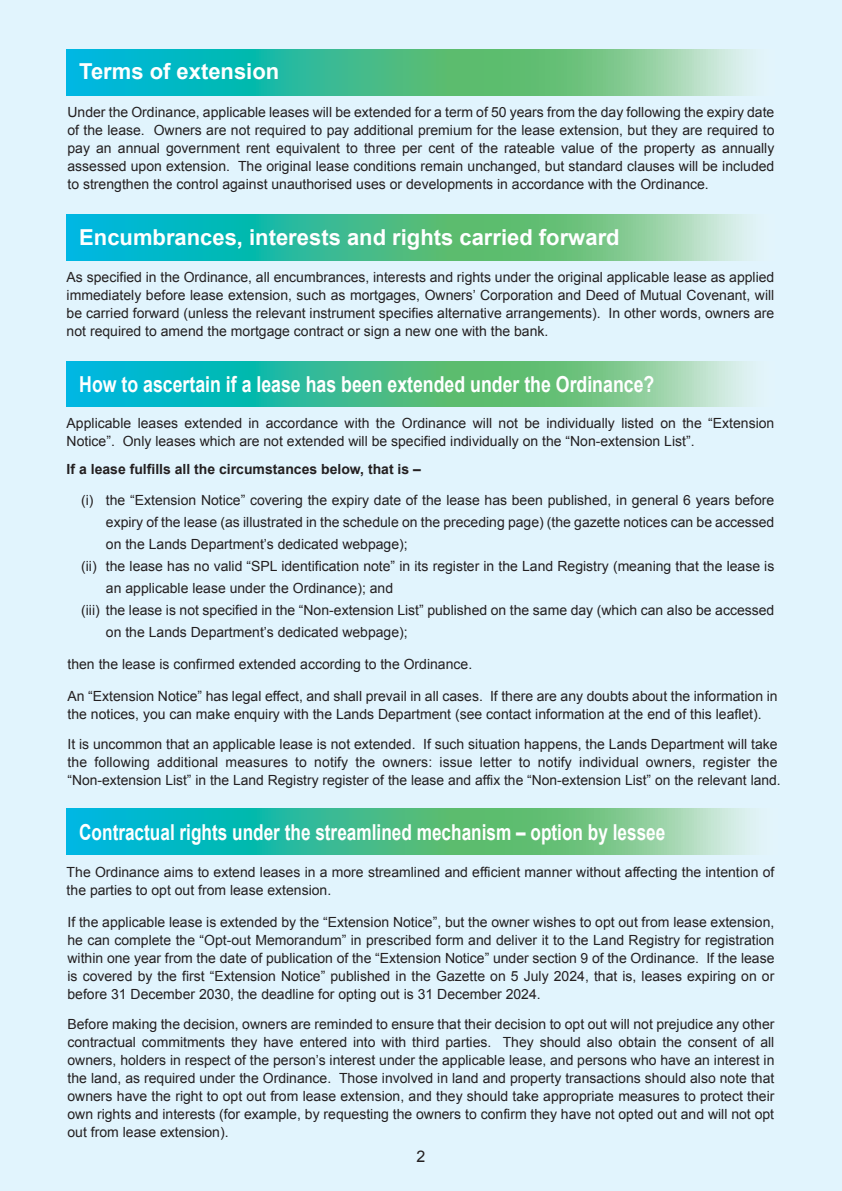
<style>
.page{position:relative;width:842px;height:1191px;background:#e1f4fd}
.page>*{position:absolute;margin:0;border:0;box-sizing:border-box;transform-origin:0 0}
.t1{font:700 22px "Arial";color:#fff}
.t2{font:700 22px "Arial";color:#fff;scale:.78 1}
.t3{font:700 22px "Arial";color:#fff;scale:.81 1}
.t4{font:16px "Arial";color:#231f20}
.t5{font:14px/18px "Arial";color:#231f20;text-align:justify}
.t6{font:700 14px "Arial";color:#231f20}
</style>
<div class="page">
<svg style="left:67px;top:50px;width:683px;height:45px;background:#4cc1a1"></svg>
<svg style="left:67px;top:215px;width:683px;height:45px;background:#4cc1a1"></svg>
<svg style="left:67px;top:361px;width:683px;height:46px;background:#4cc1a1"></svg>
<svg style="left:67px;top:809px;width:686px;height:45px;background:#4bc1a1"></svg>
<h1 class="t1" style="left:79px;top:57px;width:202px">Terms of extension</h1>
<p class="t5" style="left:68px;top:103px;width:708px">Under the Ordinance, applicable leases will be extended for a term of 50 years from the day following the expiry date of the lease. Owners are not required to pay additional premium for the lease extension, but they are required to pay an annual government rent equivalent to three per cent of the rateable value of the property as annually assessed upon extension. The original lease conditions remain unchanged, but standard clauses will be included to strengthen the control against unauthorised uses or developments in accordance with the Ordinance.</p>
<h1 class="t1" style="left:79px;top:222px;width:542px">Encumbrances, interests and rights carried forward</h1>
<p class="t5" style="left:67px;top:268px;width:709px">As specified in the Ordinance, all encumbrances, interests and rights under the original applicable lease as applied immediately before lease extension, such as mortgages, Owners’ Corporation and Deed of Mutual Covenant, will be carried forward (unless the relevant instrument specifies alternative arrangements). In other words, owners are not required to amend the mortgage contract or sign a new one with the bank.</p>
<h1 class="t3" style="left:79px;top:369px;width:711px">How to ascertain if a lease has been extended under the Ordinance?</h1>
<p class="t5" style="left:67px;top:414px;width:709px">Applicable leases extended in accordance with the Ordinance will not be individually listed on the “Extension<br>Notice”. Only leases which are not extended will be specified individually on the “Non-extension List”.</p>
<p class="t6" style="left:67px;top:459px;width:356px">If a lease fulfills all the circumstances below, that is –</p>
<p class="t5" style="left:81px;top:491px;width:14px">(i)</p>
<p class="t5" style="left:106px;top:491px;width:670px">the “Extension Notice” covering the expiry date of the lease has been published, in general 6 years before</p>
<p class="t5" style="left:106px;top:513px;width:670px">expiry of the lease (as illustrated in the schedule on the preceding page) (the gazette notices can be accessed</p>
<p class="t5" style="left:106px;top:535px;width:303px">on the Lands Department’s dedicated webpage);</p>
<p class="t5" style="left:106px;top:557px;width:670px">the lease has no valid “SPL identification note” in its register in the Land Registry (meaning that the lease is</p>
<p class="t5" style="left:106px;top:579px;width:289px">an applicable lease under the Ordinance); and</p>
<p class="t5" style="left:81px;top:601px;width:695px">(iii) the lease is not specified in the “Non-extension List” published on the same day (which can also be accessed</p>
<p class="t5" style="left:106px;top:623px;width:303px">on the Lands Department’s dedicated webpage);</p>
<p class="t5" style="left:81px;top:557px;width:17px">(ii)</p>
<p class="t5" style="left:68px;top:655px;width:406px">then the lease is confirmed extended according to the Ordinance.</p>
<p class="t5" style="left:68px;top:687px;width:711px">An “Extension Notice” has legal effect, and shall prevail in all cases. If there are any doubts about the information in the notices, you can make enquiry with the Lands Department (see contact information at the end of this leaflet).</p>
<p class="t5" style="left:68px;top:735px;width:715px;text-align:left">It is uncommon that an applicable lease is not extended. If such situation happens, the Lands Department will take the following additional measures to notify the owners: issue letter to notify individual owners, register the “Non-extension List” in the Land Registry register of the lease and affix the “Non-extension List” on the relevant land.</p>
<h1 class="t2" style="left:79px;top:817px;width:753px">Contractual rights under the streamlined mechanism – option by lessee</h1>
<p class="t5" style="left:67px;top:862px;width:709px">The Ordinance aims to extend leases in a more streamlined and efficient manner without affecting the intention of the parties to opt out from lease extension.</p>
<p class="t5" style="left:68px;top:912px;width:708px">If the applicable lease is extended by the “Extension Notice”, but the owner wishes to opt out from lease extension, he can complete the “Opt-out Memorandum” in prescribed form and deliver it to the Land Registry for registration within one year from the date of publication of the “Extension Notice” under section 9 of the Ordinance. If the lease is covered by the first “Extension Notice” published in the Gazette on 5 July 2024, that is, leases expiring on or before 31 December 2030, the deadline for opting out is 31 December 2024.</p>
<p class="t5" style="left:68px;top:1014px;width:708px">Before making the decision, owners are reminded to ensure that their decision to opt out will not prejudice any other contractual commitments they have entered into with third parties. They should also obtain the consent of all owners, holders in respect of the person’s interest under the applicable lease, and persons who have an interest in the land, as required under the Ordinance. Those involved in land and property transactions should also note that owners have the right to opt out from lease extension, and they should take appropriate measures to protect their own rights and interests (for example, by requesting the owners to confirm they have not opted out and will not opt out from lease extension).</p>
<p class="t4" style="left:416px;top:1145px;width:10px">2</p>
</div>
